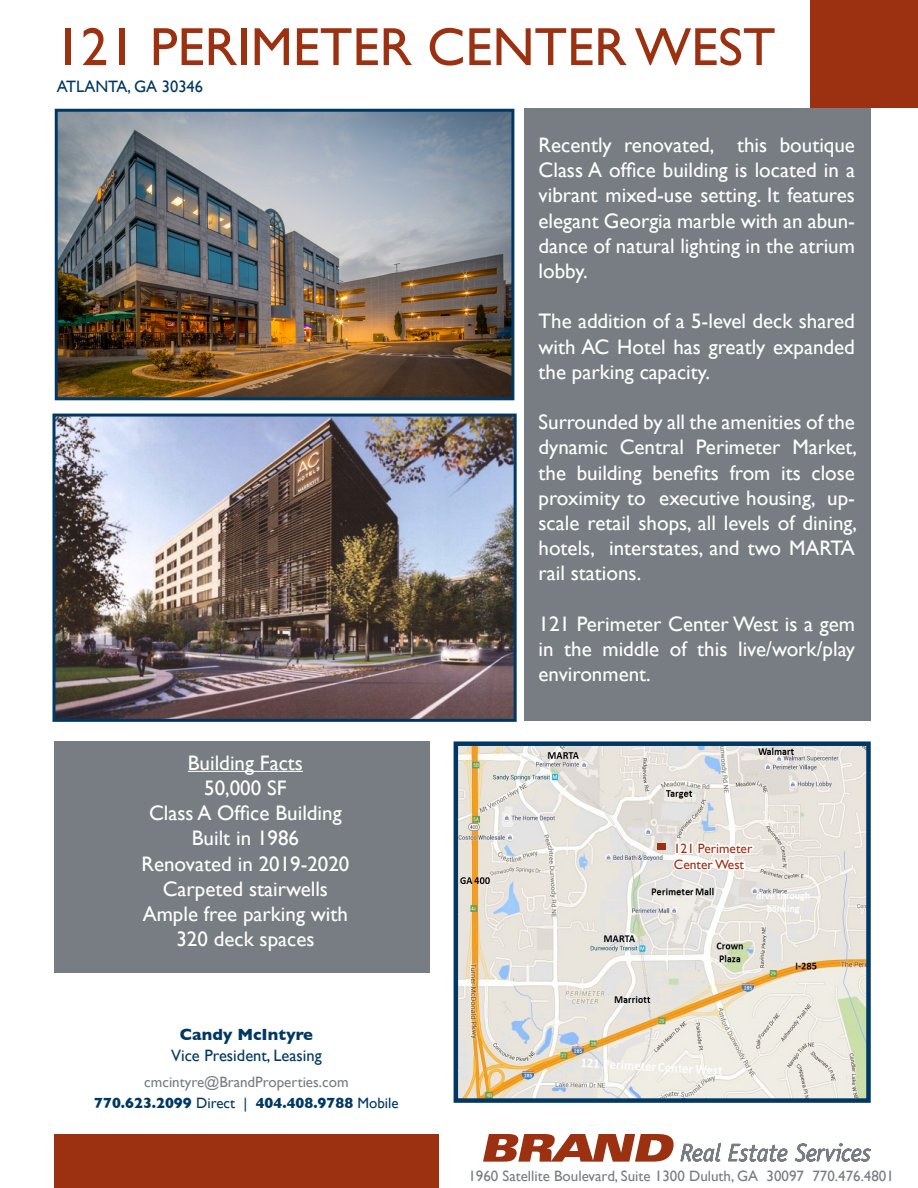
<style>
.page{position:relative;width:918px;height:1188px;background:#fff}
.page>*{position:absolute;margin:0;border:0;box-sizing:border-box;transform-origin:0 0}
.t1{font:54px "Gill Sans";color:#9c3112}
.t2{font:21px/25.2px "Gill Sans";color:#fff;text-align:justify}
.t3{font:16.5px "Gill Sans";color:#003863}
.t4{font:700 16.5px "Gill Sans";color:#003863}
.t5{font:15px "Gill Sans";color:#787d83}
.t6{font:700 15px "Gill Sans";color:#003863}
.t7{font:13.5px "Gill Sans";color:#9c3112}
.s1{font-weight:400}
</style>
<div class="page">
<div style="left:810px;top:0;width:108px;height:108px;background:#9c3112"></div>
<div style="left:54px;top:1134px;width:385px;height:54px;background:#9c3112"></div>
<svg style="left:483px;top:1134px;width:191px;height:28px"></svg>
<svg style="left:681px;top:1143px;width:190px;height:19px"></svg>
<img style="left:459px;top:746px;width:407px;height:352px">
<div style="left:454px;top:741px;width:417px;height:362px;border:4px solid #003863"></div>
<img style="left:59px;top:113px;width:451px;height:283px">
<div style="left:55px;top:109px;width:459px;height:291px;border:3px solid #003863"></div>
<div style="left:524px;top:108px;width:347px;height:612px;background:#787d83"></div>
<img style="left:56px;top:418px;width:457px;height:300px">
<div style="left:52px;top:414px;width:465px;height:308px;border:3px solid #003863"></div>
<div style="left:54px;top:741px;width:375px;height:232px;background:#787d83"></div>
<hr style="left:188px;top:771px;width:115px;height:1px;background:#fff">
<div style="left:657px;top:843px;width:9px;height:7px;background:#9c3112"></div>
<svg style="left:671px;top:838px;width:85px;height:37px"></svg>
<p class="t1" style="left:54px;top:15px;width:723px">121 PERIMETER CENTER WEST</p>
<p class="t3" style="left:57px;top:76px;width:148px">ATLANTA, GA 30346</p>
<p class="t2" style="left:188px;top:750px;width:117px">Building Facts</p>
<p class="t2" style="left:204px;top:775px;width:84px">50,000 SF</p>
<p class="t2" style="left:149px;top:800px;width:194px">Class A Office Building</p>
<p class="t2" style="left:192px;top:826px;width:109px">Built in 1986</p>
<p class="t2" style="left:141px;top:851px;width:210px">Renovated in 2019-2020</p>
<p class="t2" style="left:163px;top:876px;width:167px">Carpeted stairwells</p>
<p class="t2" style="left:143px;top:901px;width:207px">Ample free parking with</p>
<p class="t2" style="left:176px;top:926px;width:140px">320 deck spaces</p>
<p class="t4" style="left:180px;top:1025px;width:135px">Candy McIntyre</p>
<p class="t3" style="left:171px;top:1046px;width:152px">Vice President, Leasing</p>
<p class="t5" style="left:144px;top:1073px;width:206px">cmcintyre@BrandProperties.com</p>
<p class="t6" style="left:94px;top:1094px;width:306px">770.623.2099 <span class="s1">Direct |</span> 404.408.9788 <span class="s1">Mobile</span></p>
<p class="t2" style="left:539px;top:132px;width:318px">Recently renovated, this boutique Class A office building is located in a vibrant mixed-use setting. It features elegant Georgia marble with an abun&shy;dance of natural lighting in the atrium lobby.</p>
<p class="t2" style="left:539px;top:309px;width:318px">The addition of a 5-level deck shared with AC Hotel has greatly expanded the parking capacity.</p>
<p class="t2" style="left:539px;top:409px;width:320px">Surrounded by all the amenities of the dynamic Central Perimeter Market, the building benefits from its close proximity to executive housing, up&shy;scale retail shops, all levels of dining, hotels, interstates, and two MARTA rail stations.</p>
<p class="t2" style="left:539px;top:611px;width:318px">121 Perimeter Center West is a gem in the middle of this live/work/play environment.</p>
<p class="t7" style="left:674px;top:840px;width:80px">121 Perimeter</p>
<p class="t7" style="left:674px;top:856px;width:72px">Center West</p>
<p class="t5" style="left:468px;top:1167px;width:427px">1960 Satellite Boulevard, Suite 1300 Duluth, GA 30097 770.476.4801</p>
</div>
